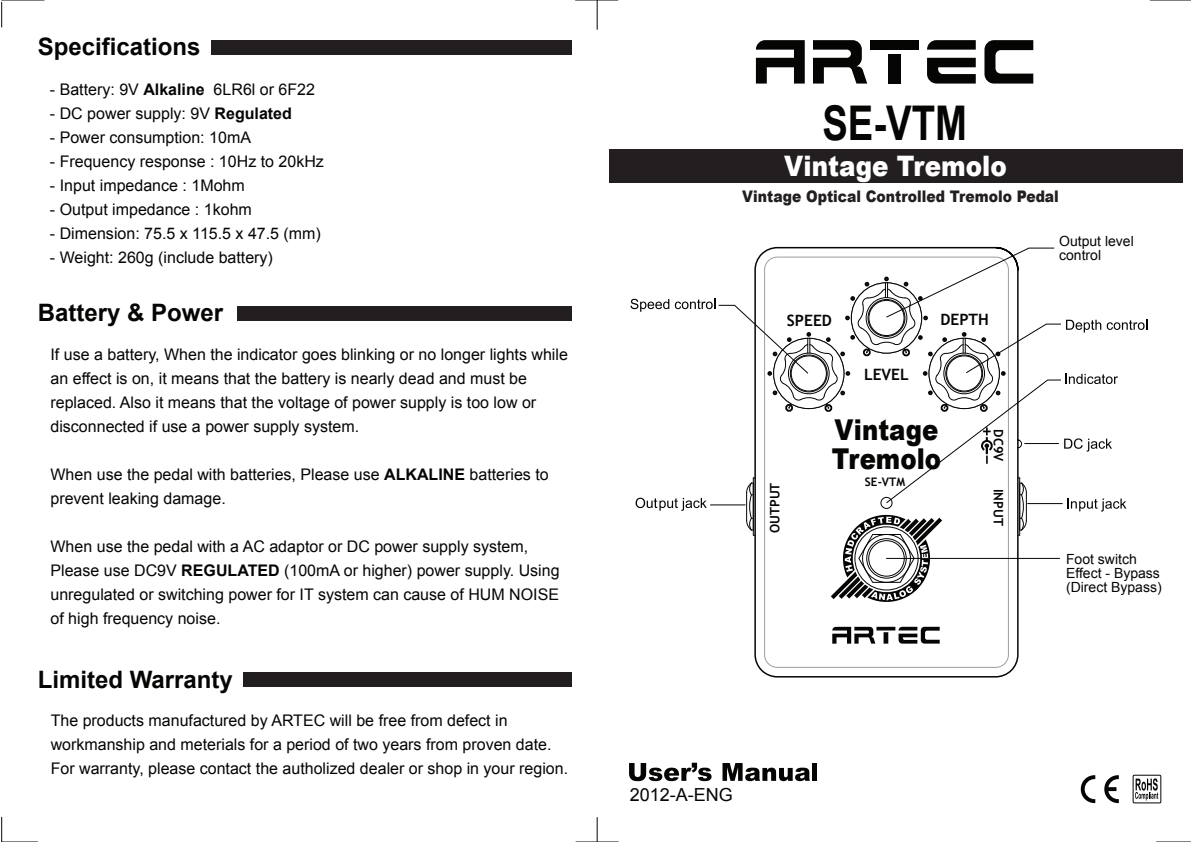
<style>
.page{position:relative;width:1191px;height:842px;background:#fff}
.page>*{position:absolute;margin:0;border:0;box-sizing:border-box;transform-origin:0 0}
.t1{font:700 47.8px "Arial";color:#050504;scale:.8 1}
.t2{font:900 28.8px/28.8px "Arial";color:#050504;scale:.85 1}
.t3{font:900 28.2px "Arial";color:#fff;scale:.87 1}
.t4{font:700 24px "Arial";color:#050504}
.t5{font:18px "Arial";color:#050504}
.t6{font:16px/24px "Arial";color:#050504}
.t7{font:900 16px "Arial";color:#231f20;scale:.87 1}
.t8{font:700 15.6px "Trebuchet MS";color:#050504}
.t9{font:14px/14px "Arial";color:#050504}
.t10{font:700 13px "Trebuchet MS";color:#050504}
.t11{font:700 11.8px "Trebuchet MS";color:#050504}
.s1{font-weight:700}
</style>
<div class="page">
<hr style="left:2px;top:841px;width:36px;height:1px;background:#050504">
<hr style="left:1156px;top:841px;width:35px;height:1px;background:#050504">
<svg style="left:597px;top:817px;width:1px;height:24px"></svg>
<svg style="left:597px;top:1px;width:1px;height:28px"></svg>
<hr style="left:576px;top:841px;width:42px;height:1px;background:#050504">
<hr style="left:575px;top:0;width:43px;height:1px;background:#050504">
<hr style="left:1150px;top:0;width:41px;height:1px;background:#050504">
<hr style="left:2px;top:0;width:42px;height:1px;background:#050504">
<svg style="left:1px;top:817px;width:1px;height:25px"></svg>
<svg style="left:1px;top:2px;width:1px;height:25px"></svg>
<div style="left:888px;top:54px;width:12px;height:30px;background:#050504"></div>
<svg style="left:756px;top:40px;width:48px;height:44px"></svg>
<div style="left:870px;top:40px;width:49px;height:10px;background:#050504"></div>
<svg style="left:927px;top:58px;width:48px;height:26px"></svg>
<svg style="left:984px;top:40px;width:49px;height:44px"></svg>
<svg style="left:927px;top:40px;width:48px;height:10px"></svg>
<svg style="left:813px;top:40px;width:54px;height:44px"></svg>
<div style="left:609px;top:149px;width:573px;height:34px;background:#231f20"></div>
<svg style="left:629px;top:763px;width:82px;height:18px"></svg>
<svg style="left:722px;top:763px;width:88px;height:18px"></svg>
<div style="left:812px;top:763px;width:5px;height:18px;background:#050504"></div>
<div style="left:211px;top:40px;width:360px;height:15px;background:#231f20"></div>
<div style="left:237px;top:306px;width:334px;height:15px;background:#231f20"></div>
<div style="left:243px;top:672px;width:328px;height:15px;background:#231f20"></div>
<svg style="left:1104px;top:775px;width:14px;height:28px"></svg>
<svg style="left:1080px;top:775px;width:15px;height:28px"></svg>
<svg style="left:1135px;top:778px;width:23px;height:22px"></svg>
<div style="left:1132px;top:775px;width:29px;height:28px;border:1px solid #050504"></div>
<svg style="left:754px;top:246px;width:265px;height:432px"></svg>
<svg style="left:763px;top:612px;width:246px;height:56px"></svg>
<svg style="left:829px;top:624px;width:113px;height:22px"></svg>
<hr style="left:876px;top:627px;width:19px;height:3px;background:#050504">
<div style="left:883px;top:632px;width:5px;height:12px;background:#050504"></div>
<svg style="left:898px;top:627px;width:41px;height:17px"></svg>
<svg style="left:832px;top:626px;width:43px;height:26px"></svg>
<svg style="left:630px;top:247px;width:517px;height:365px"></svg>
<h3 class="t4" style="left:38px;top:30px;width:164px">Specifications</h3>
<p class="t6" style="left:50px;top:77px;width:266px">- Battery: 9V <span class="s1">Alkaline</span> 6LR6l or 6F22</p>
<p class="t6" style="left:50px;top:101px;width:243px">- DC power supply: 9V <span class="s1">Regulated</span></p>
<p class="t6" style="left:50px;top:125px;width:202px">- Power consumption: 10mA</p>
<p class="t6" style="left:50px;top:149px;width:275px">- Frequency response : 10Hz to 20kHz</p>
<p class="t6" style="left:50px;top:173px;width:196px">- Input impedance : 1Mohm</p>
<p class="t6" style="left:50px;top:197px;width:203px">- Output impedance : 1kohm</p>
<p class="t6" style="left:50px;top:221px;width:272px">- Dimension: 75.5 x 115.5 x 47.5 (mm)</p>
<p class="t6" style="left:50px;top:245px;width:224px">- Weight: 260g (include battery)</p>
<h3 class="t4" style="left:38px;top:297px;width:187px">Battery &amp; Power</h3>
<p class="t6" style="left:51px;top:342px;width:519px">If use a battery, When the indicator goes blinking or no longer lights while an effect is on, it means that the battery is nearly dead and must be replaced. Also it means that the voltage of power supply is too low or disconnected if use a power supply system.</p>
<p class="t6" style="left:51px;top:462px;width:500px">When use the pedal with batteries, Please use <span class="s1">ALKALINE</span> batteries to prevent leaking damage.</p>
<p class="t6" style="left:51px;top:534px;width:510px">When use the pedal with a AC adaptor or DC power supply system, Please use DC9V <span class="s1">REGULATED</span> (100mA or higher) power supply. Using unregulated or switching power for IT system can cause of HUM NOISE of high frequency noise.</p>
<h3 class="t4" style="left:38px;top:664px;width:197px">Limited Warranty</h3>
<p class="t6" style="left:51px;top:709px;width:519px">The products manufactured by ARTEC will be free from defect in workmanship and meterials for a period of two years from proven date.<br>For warranty, please contact the autholized dealer or shop in your region.</p>
<h1 class="t1" style="left:822px;top:91px;width:182px">SE-VTM</h1>
<h3 class="t3" style="left:784px;top:145px;width:257px">Vintage Tremolo</h3>
<p class="t7" style="left:742px;top:185px;width:365px">Vintage Optical Controlled Tremolo Pedal</p>
<p class="t8" style="left:787px;top:310px;width:47px">SPEED</p>
<p class="t8" style="left:940px;top:309px;width:50px">DEPTH</p>
<p class="t10" style="left:766px;top:533px;width:52px;rotate:-90deg">OUTPUT</p>
<p class="t8" style="left:864px;top:365px;width:46px">LEVEL</p>
<h2 class="t2" style="left:832px;top:415px;width:130px">Vintage<br>Tremolo</h2>
<p class="t11" style="left:865px;top:474px;width:42px">SE-VTM</p>
<p class="t10" style="left:1006px;top:429px;width:34px;rotate:90deg">DC9V</p>
<p class="t10" style="left:1006px;top:489px;width:38px;rotate:90deg">INPUT</p>
<p class="t9" style="left:1059px;top:234px;width:76px">Output level control</p>
<p class="t9" style="left:1066px;top:552px;width:97px">Foot switch<br>Effect - Bypass (Direct Bypass)</p>
<p class="t5" style="left:630px;top:783px;width:105px">2012-A-ENG</p>
</div>
